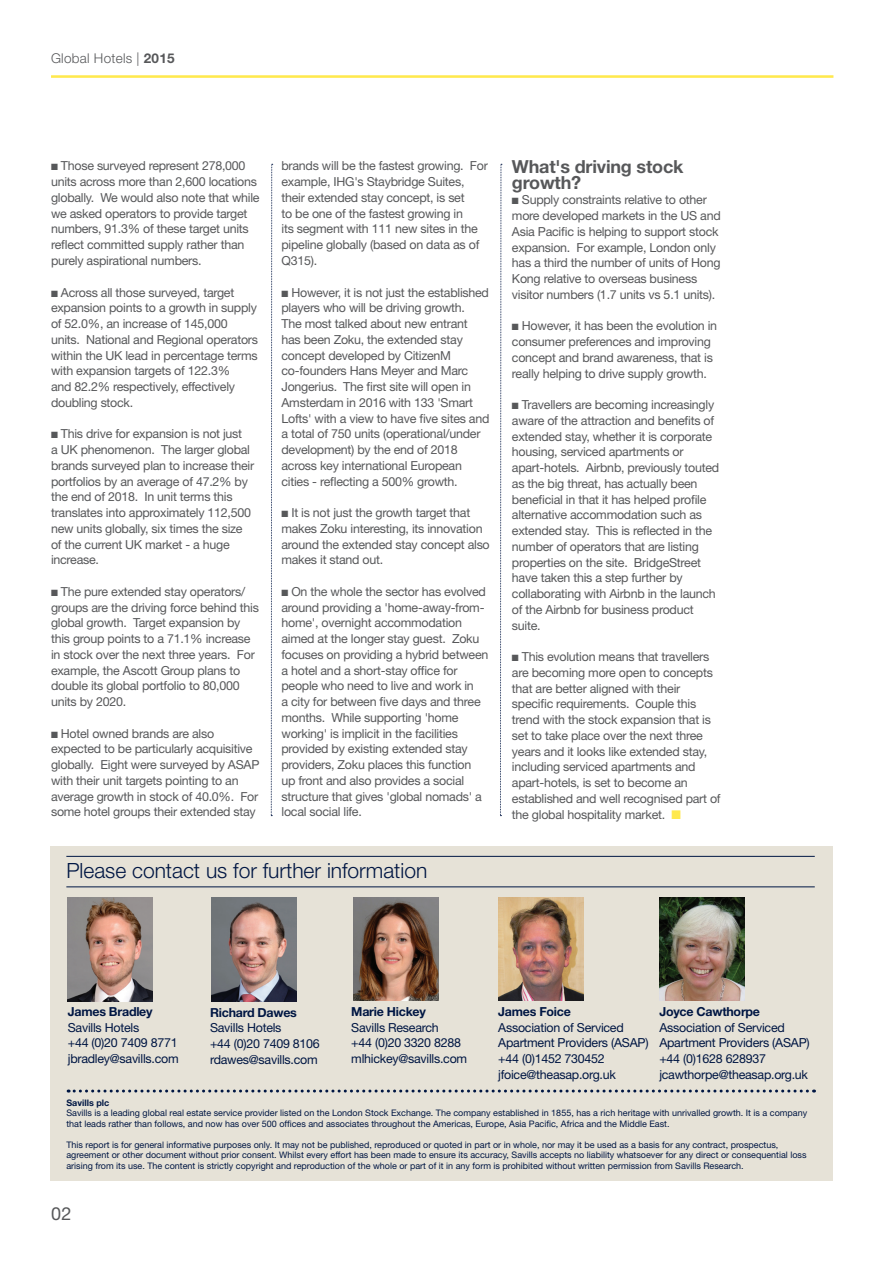
<style>
.page{position:relative;width:893px;height:1263px;background:#fff}
.page>*{position:absolute;margin:0;border:0;box-sizing:border-box;transform-origin:0 0}
.t1{font:300 21px "Helvetica Neue LT Std";color:#001643}
.t2{font:700 18px/15.8px "Helvetica Neue LT Std";letter-spacing:-.01em;color:#57585a}
.t3{font:18px "Helvetica Neue LT Std";color:#57585a}
.t4{font:300 13.5px "Helvetica Neue LT Std";letter-spacing:.02em;color:#57585a}
.t5{font:12.45px/15.8px "Helvetica Neue LT Std";letter-spacing:-.02em;color:#57585a}
.t6{font:12.45px/15.8px "Helvetica Neue LT Std";letter-spacing:-.02em;color:#001643}
.t7{font:700 12.45px "Helvetica Neue LT Std";letter-spacing:-.02em;color:#001643}
.t8{font:9px/10.5px "Helvetica Neue LT Std";color:#001643}
.t9{font:700 9px "Helvetica Neue LT Std";color:#001643}
.s1{font-weight:700}
.s2{color:#ffe94d}
</style>
<div class="page">
<hr style="left:51px;top:75px;width:782px;height:3px;background:#ffe94d">
<svg style="left:500px;top:164px;width:2px;height:652px"></svg>
<svg style="left:270px;top:164px;width:3px;height:652px"></svg>
<div style="left:51px;top:846px;width:782px;height:334px;background:#e6e2d7"></div>
<svg style="left:68px;top:1089px;width:746px;height:3px"></svg>
<hr style="left:66px;top:856px;width:749px;height:1px;background:#001643">
<hr style="left:66px;top:886px;width:749px;height:1px;background:#001643">
<img style="left:68px;top:897px;width:85px;height:104px">
<img style="left:212px;top:897px;width:85px;height:104px">
<img style="left:354px;top:898px;width:85px;height:103px">
<img style="left:498px;top:897px;width:86px;height:103px">
<img style="left:660px;top:897px;width:85px;height:103px">
<p class="t4" style="left:51px;top:50px;width:125px">Global Hotels | <span class="s1">2015</span></p>
<p class="t5" style="left:51px;top:158px;width:210px">■ Those surveyed represent 278,000 units across more than 2,600 locations globally. We would also note that while we asked operators to provide target numbers, 91.3% of these target units reflect committed supply rather than purely aspirational numbers.</p>
<p class="t5" style="left:51px;top:284px;width:209px">■ Across all those surveyed, target expansion points to a growth in supply of 52.0%, an increase of 145,000 units. National and Regional operators within the UK lead in percentage terms with expansion targets of 122.3%<br>and 82.2% respectively, effectively doubling stock.</p>
<p class="t5" style="left:51px;top:426px;width:205px">■ This drive for expansion is not just<br>a UK phenomenon. The larger global brands surveyed plan to increase their portfolios by an average of 47.2% by the end of 2018. In unit terms this translates into approximately 112,500 new units globally, six times the size of the current UK market - a huge increase.</p>
<p class="t5" style="left:51px;top:583px;width:209px">■ The pure extended stay operators/ groups are the driving force behind this global growth. Target expansion by this group points to a 71.1% increase in stock over the next three years. For example, the Ascott Group plans to double its global portfolio to 80,000 units by 2020.</p>
<p class="t5" style="left:51px;top:725px;width:209px">■ H otel owned brands are also expected to be particularly acquisitive globally. Eight were surveyed by ASAP with their unit targets pointing to an average growth in stock of 40.0%. For some hotel groups their extended stay</p>
<p class="t5" style="left:281px;top:158px;width:208px">brands will be the fastest growing. For example, IHG 's Staybridge Suites, their extended stay concept, is set<br>to be one of the fastest growing in<br>its segment with 111 new sites in the pipeline globally (based on data as of<br>Q315).</p>
<p class="t5" style="left:281px;top:284px;width:209px">■ H owever, it is not just the established players who will be driving growth.<br>The most talked about new entrant has been Zoku, the extended stay concept developed by CitizenM co-founders H ans Meyer and Marc Jongerius. The first site will open in Amsterdam in 2016 with 133 'Smart Lofts' with a view to have five sites and a total of 750 units (operational/under development) by the end of 2018 across key international European cities - reflecting a 500% growth.</p>
<p class="t5" style="left:281px;top:504px;width:210px">■ It is not just the growth target that makes Zoku interesting, its innovation around the extended stay concept also makes it stand out.</p>
<p class="t5" style="left:281px;top:583px;width:208px">■ On the whole the sector has evolved around providing a 'home-away-from&shy;home', overnight accommodation aimed at the longer stay guest. Zoku focuses on providing a hybrid between a hotel and a short-stay office for people who need to live and work in<br>a city for between five days and three months. While supporting 'home working' is implicit in the facilities provided by existing extended stay providers, Zoku places this function up front and also provides a social structure that gives 'global nomads' a local social life.</p>
<h1 class="t1" style="left:66px;top:858px;width:362px">Please contact us for further information</h1>
<h2 class="t2" style="left:512px;top:158px;width:173px">What's driving stock growth?</h2>
<p class="t5" style="left:512px;top:192px;width:210px">■ Supply constraints relative to other more developed markets in the US and Asia Pacific is helping to support stock expansion. For example, London only has a third the number of units of Hong Kong relative to overseas business visitor numbers (1.7 units vs 5.1 units).</p>
<p class="t5" style="left:512px;top:318px;width:207px">■ H owever, it has been the evolution in consumer preferences and improving concept and brand awareness, that is really helping to drive supply growth.</p>
<p class="t5" style="left:512px;top:397px;width:209px">■ Travellers are becoming increasingly aware of the attraction and benefits of extended stay, whether it is corporate housing, serviced apartments or apart-hotels. Airbnb, previously touted as the big threat, has actually been beneficial in that it has helped profile alternative accommodation such as extended stay. This is reflected in the number of operators that are listing properties on the site. BridgeStreet have taken this a step further by collaborating with Airbnb in the launch of the Airbnb for business product suite.</p>
<p class="t5" style="left:512px;top:649px;width:210px">■ This evolution means that travellers are becoming more open to concepts that are better aligned with their specific requirements. Couple this trend with the stock expansion that is set to take place over the next three years and it looks like extended stay, including serviced apartments and apart-hotels, is set to become an established and well recognised part of the global hospitality market. <span class="s2">■</span></p>
<p class="t7" style="left:68px;top:1004px;width:86px">James Bradley</p>
<p class="t6" style="left:68px;top:1019px;width:112px">Savills Hotels<br>+44 (0)20 7409 8771 jbradley@savills.com</p>
<p class="t7" style="left:210px;top:1004px;width:88px">Richard Dawes</p>
<p class="t6" style="left:210px;top:1020px;width:111px">Savills Hotels<br>+44 (0)20 7409 8106 rdawes@savills.com</p>
<p class="t7" style="left:351px;top:1004px;width:76px">Marie Hickey</p>
<p class="t6" style="left:351px;top:1019px;width:117px">Savills Research<br>+44 (0)20 3320 8288 mlhickey@savills.com</p>
<p class="t7" style="left:498px;top:1004px;width:74px">James Foice</p>
<p class="t6" style="left:498px;top:1019px;width:152px">Association of Serviced<br>Apartment Providers (ASAP) +44 (0)1452 730452 jfoice@theasap.org.uk</p>
<p class="t7" style="left:659px;top:1004px;width:102px">Joyce Cawthorpe</p>
<p class="t6" style="left:659px;top:1019px;width:152px">Association of Serviced<br>Apartment Providers (ASAP) +44 (0)1628 628937 jcawthorpe@theasap.org.uk</p>
<p class="t9" style="left:66px;top:1097px;width:44px">Savills plc</p>
<p class="t8" style="left:66px;top:1108px;width:742px">Savills is a leading global real estate service provider listed on the London Stock Exchange. The company established in 1855, has a rich heritage with unrivalled growth. It is a company that leads rather than follows, and now has over 500 offices and associates throughout the Americas, Europe, Asia Pacific, Africa and the Middle East.</p>
<p class="t8" style="left:66px;top:1139px;width:742px">This report is for general informative purposes only. It may not be published, reproduced or quoted in part or in whole, nor may it be used as a basis for any contract, prospectus, agreement or other document without prior consent. Whilst every effort has been made to ensure its accuracy, Savills accepts no liability whatsoever for any direct or consequential loss arising from its use. The content is strictly copyright and reproduction of the whole or part of it in any form is prohibited without written permission from Savills Research.</p>
<h2 class="t3" style="left:51px;top:1203px;width:22px">02</h2>
</div>
